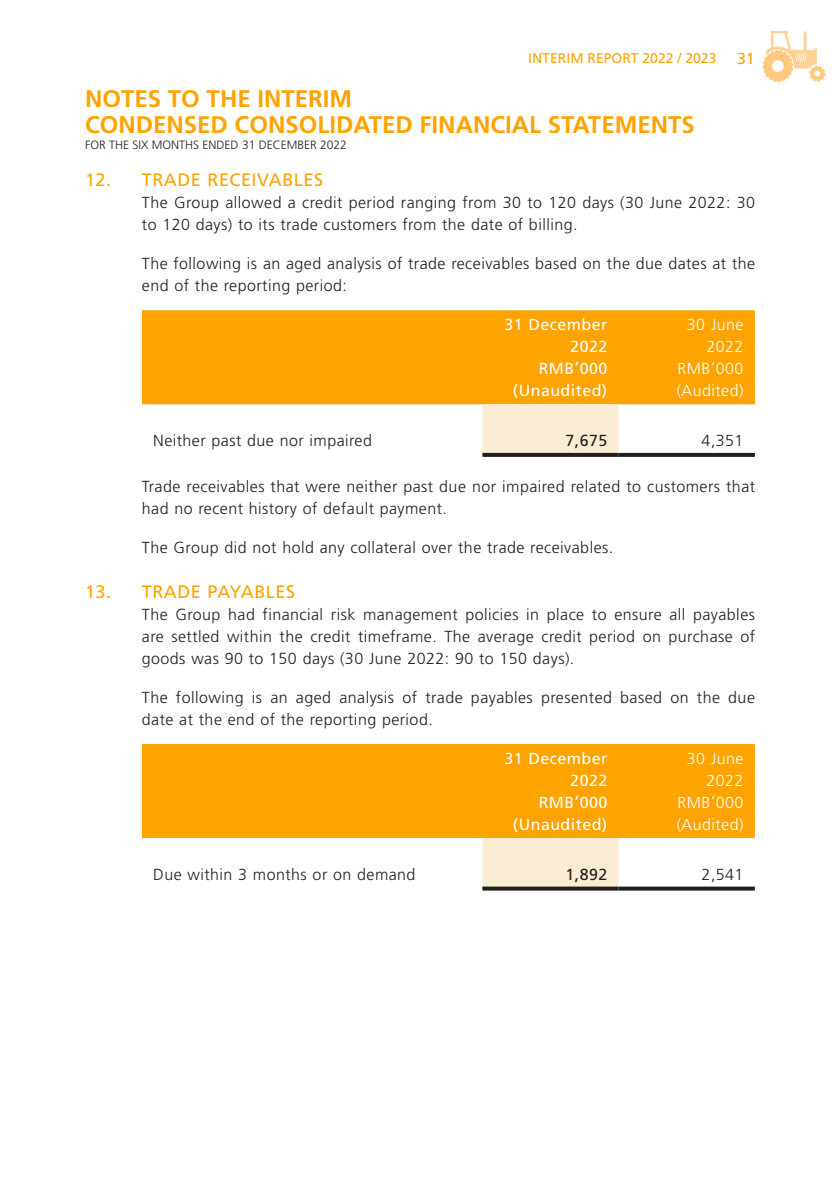
<style>
.page{position:relative;width:840px;height:1191px;background:#fff}
.page>*{position:absolute;margin:0;border:0;box-sizing:border-box;transform-origin:0 0}
.t1{font:700 24px/26px "Frutiger LT Std";color:#ffa300}
.t2{font:18px "Frutiger LT Std";letter-spacing:.03em;color:#ffa300}
.t3{font:300 16px/22px "Frutiger LT Std";letter-spacing:.03em;color:#231f20}
.t4{font:16px/22px "Frutiger LT Std";letter-spacing:.03em;color:#fff;text-align:right}
.t5{font:300 16px/22px "Frutiger LT Std";letter-spacing:.03em;color:#fff;text-align:right}
.t6{font:16px "Frutiger LT Std";letter-spacing:.03em;color:#231f20}
.t7{font:16px "Frutiger LT Std";color:#ffa300}
.t8{font:14px "Frutiger LT Std";color:#ffa300}
.t9{font:300 12px "Frutiger LT Std";color:#231f20}
</style>
<div class="page">
<div style="left:142px;top:310px;width:612px;height:94px;background:#ffa300"></div>
<div style="left:482px;top:404px;width:136px;height:49px;background:#fbedd4"></div>
<svg style="left:482px;top:453px;width:136px;height:4px"></svg>
<svg style="left:618px;top:453px;width:136px;height:4px"></svg>
<div style="left:142px;top:744px;width:612px;height:94px;background:#ffa300"></div>
<div style="left:482px;top:838px;width:136px;height:48px;background:#fbedd4"></div>
<svg style="left:482px;top:886px;width:136px;height:4px"></svg>
<svg style="left:618px;top:886px;width:136px;height:4px"></svg>
<p class="t8" style="left:528px;top:50px;width:190px">INTERIM REPORT 2022 / 2023</p>
<p class="t7" style="left:736px;top:49px;width:19px">31</p>
<h1 class="t1" style="left:85px;top:85px;width:610px">NOTES TO THE INTERIM<br>CONDENSED CONSOLIDATED FINANCIAL STATEMENTS</h1>
<p class="t9" style="left:85px;top:138px;width:263px">FOR THE SIX MONTHS ENDED 31 DECEMBER 2022</p>
<p class="t2" style="left:85px;top:169px;width:239px">12. TRADE RECEIVABLES</p>
<p class="t3" style="left:142px;top:192px;width:614px">The Group allowed a credit period ranging from 30 to 120 days (30 June 2022: 30 to 120 days) to its trade customers from the date of billing.</p>
<p class="t3" style="left:142px;top:253px;width:614px">The following is an aged analysis of trade receivables based on the due dates at the end of the reporting period:</p>
<p class="t4" style="left:504px;top:314px;width:104px">31 December<br>2022</p>
<p class="t5" style="left:686px;top:314px;width:58px">30 June<br>2022</p>
<p class="t4" style="left:538px;top:358px;width:70px">RMB’000</p>
<p class="t5" style="left:677px;top:358px;width:67px">RMB’000</p>
<p class="t4" style="left:512px;top:380px;width:96px">(Unaudited)</p>
<p class="t5" style="left:676px;top:380px;width:68px">(Audited)</p>
<p class="t3" style="left:153px;top:430px;width:220px">Neither past due nor impaired</p>
<p class="t6" style="left:565px;top:431px;width:43px">7,675</p>
<p class="t3" style="left:701px;top:430px;width:43px">4,351</p>
<p class="t3" style="left:142px;top:475px;width:614px">Trade receivables that were neither past due nor impaired related to customers that had no recent history of default payment.</p>
<p class="t3" style="left:142px;top:536px;width:472px">The Group did not hold any collateral over the trade receivables.</p>
<p class="t2" style="left:85px;top:581px;width:211px">13. TRADE PAYABLES</p>
<p class="t3" style="left:142px;top:603px;width:614px;text-align:justify">The Group had financial risk management policies in place to ensure all payables are settled within the credit timeframe. The average credit period on purchase of goods was 90 to 150 days (30 June 2022: 90 to 150 days).</p>
<p class="t3" style="left:142px;top:686px;width:614px">The following is an aged analysis of trade payables presented based on the due date at the end of the reporting period.</p>
<p class="t4" style="left:504px;top:747px;width:104px">31 December<br>2022</p>
<p class="t5" style="left:686px;top:747px;width:58px">30 June<br>2022</p>
<p class="t4" style="left:538px;top:791px;width:70px">RMB’000</p>
<p class="t5" style="left:677px;top:791px;width:67px">RMB’000</p>
<p class="t4" style="left:512px;top:813px;width:96px">(Unaudited)</p>
<p class="t5" style="left:676px;top:813px;width:68px">(Audited)</p>
<p class="t3" style="left:153px;top:863px;width:263px">Due within 3 months or on demand</p>
<p class="t6" style="left:565px;top:865px;width:43px">1,892</p>
<p class="t3" style="left:701px;top:863px;width:43px">2,541</p>
</div>
